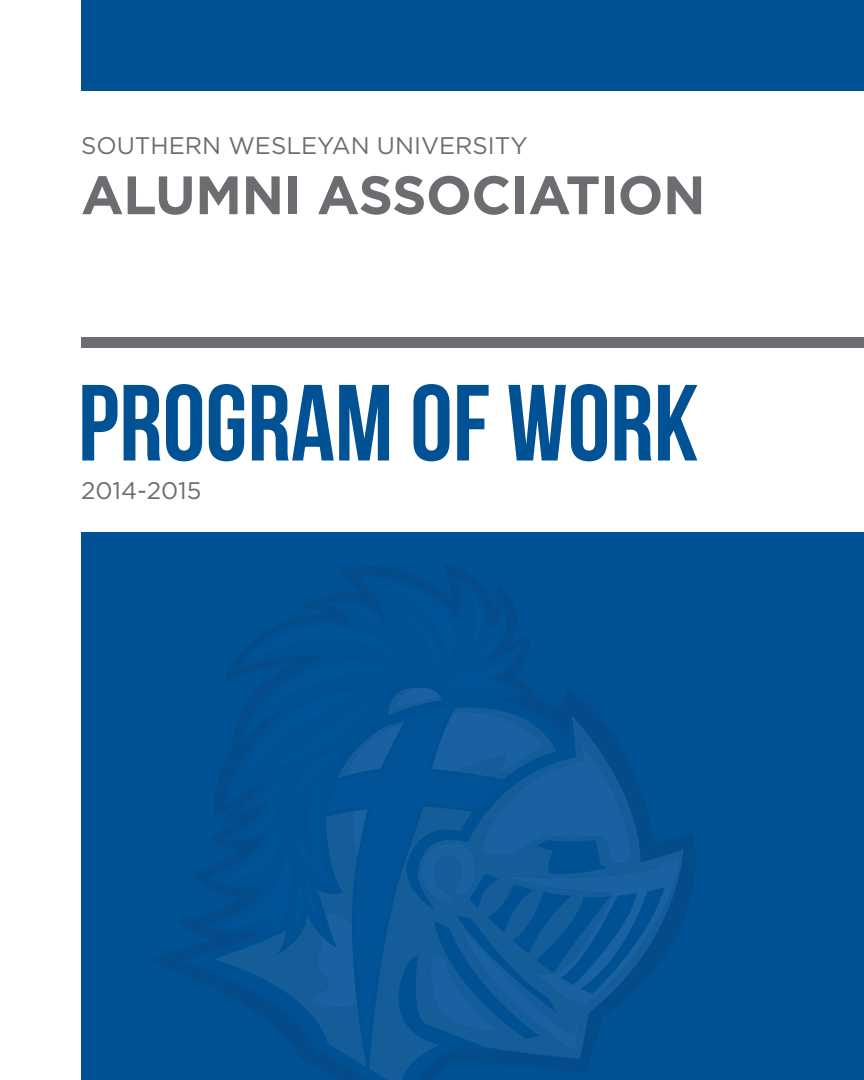
<style>
.page{position:relative;width:864px;height:1080px;background:#fff}
.page>*{position:absolute;margin:0;border:0;box-sizing:border-box;transform-origin:0 0}
.t1{font:700 108px "Bebas Neue";color:#015195}
.t2{font:700 54px "Gotham";letter-spacing:-.01em;color:#6c6d70}
.t3{font:24px "Gotham";color:#6c6d70}
</style>
<div class="page">
<div style="left:81px;top:337px;width:783px;height:11px;background:#6c6d70"></div>
<div style="left:81px;top:532px;width:783px;height:548px;background:#015195"></div>
<div style="left:81px;top:0;width:783px;height:91px;background:#015195"></div>
<svg style="left:148px;top:564px;width:547px;height:409px"></svg>
<svg style="left:576px;top:715px;width:108px;height:358px"></svg>
<svg style="left:182px;top:575px;width:394px;height:505px"></svg>
<svg style="left:213px;top:578px;width:466px;height:490px"></svg>
<p class="t3" style="left:81px;top:130px;width:448px">SOUTHERN WESLEYAN U NIVERSITY</p>
<h2 class="t2" style="left:81px;top:159px;width:626px">ALUMNI ASSOCIATION</h2>
<h1 class="t1" style="left:78px;top:364px;width:622px">PROGRAM OF WORK</h1>
<p class="t3" style="left:81px;top:475px;width:122px">2014-2015</p>
</div>
